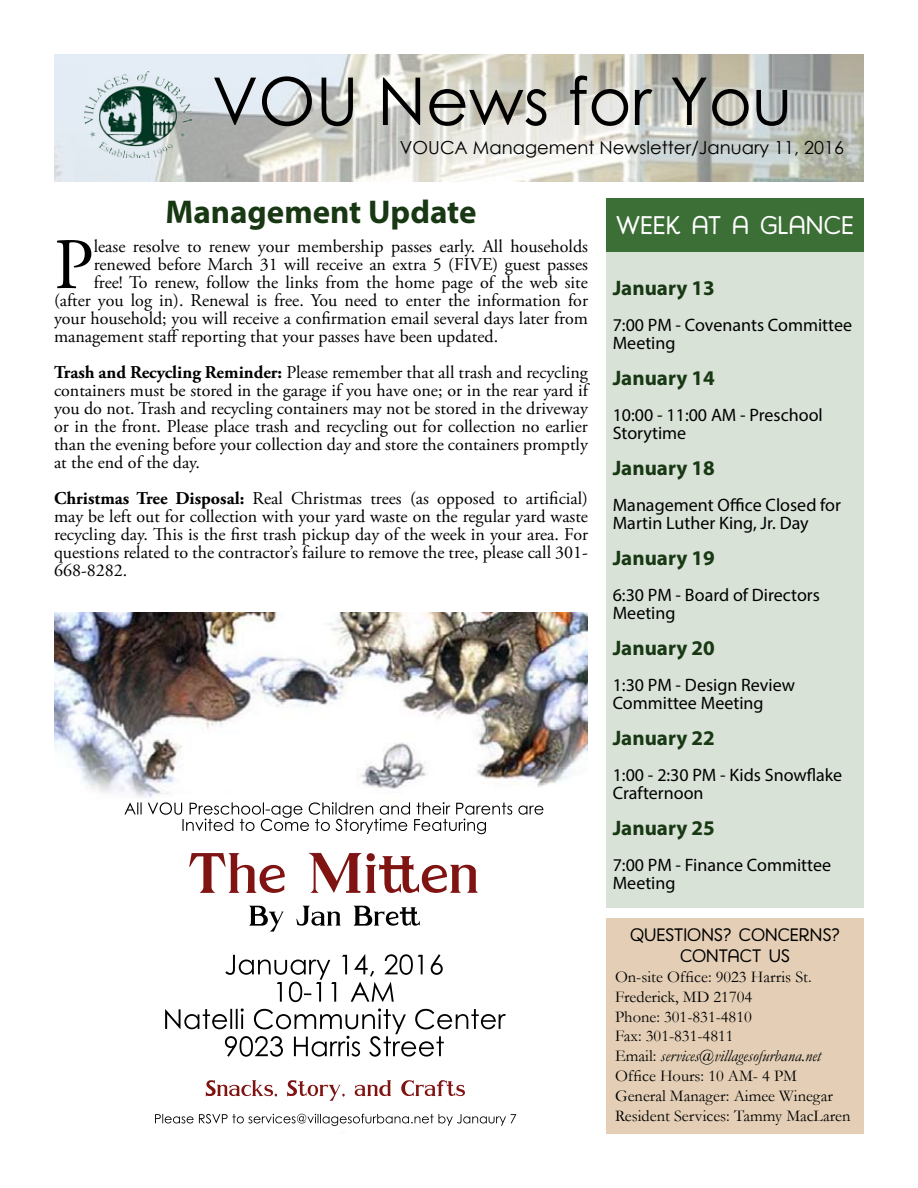
<style>
.page{position:relative;width:918px;height:1188px;background:#fff}
.page>*{position:absolute;margin:0;border:0;box-sizing:border-box;transform-origin:0 0}
.t1{font:72.3px "Adobe Garamond Pro";color:#000}
.t2{font:66px "Century Gothic";color:#000}
.t3{font:700 33px "Myriad Pro";color:#183813}
.t4{font:25.5px "Harman Retro";color:#fff}
.t5{font:700 21px "Myriad Pro";color:#183813}
.t6{font:18px/18px "Adobe Garamond Pro";color:#000;text-align:justify}
.t7{font:18px/18px "Myriad Pro";color:#000}
.t8{font:18px "Century Gothic";color:#000}
.t9{font:18px/21.6px "Harman Retro";color:#000;text-align:center}
.t10{font:16.5px/19.8px "Garamond";color:#000}
.s1{font-weight:700}
.s2{font-style:italic}
</style>
<div class="page">
<div style="left:606px;top:918px;width:258px;height:216px;background:#e4cfb6"></div>
<div style="left:606px;top:198px;width:258px;height:54px;background:#3c6f36"></div>
<img style="left:54px;top:54px;width:810px;height:127px">
<img style="left:84px;top:71px;width:107px;height:87px">
<img style="left:54px;top:612px;width:534px;height:514px">
<div style="left:606px;top:252px;width:258px;height:655px;background:#d8e2d7"></div>
<h2 class="t2" style="left:212px;top:55px;width:582px">VOU News for You</h2>
<p class="t8" style="left:400px;top:134px;width:446px">VOUCA Management Newsletter/January 11, 2016</p>
<h3 class="t3" style="left:165px;top:190px;width:313px">Management Update</h3>
<h1 class="t1" style="left:54px;top:222px;width:41px">P</h1>
<p class="t6" style="left:94px;top:238px;width:496px">lease resolve to renew your membership passes early. All households</p>
<p class="t6" style="left:94px;top:256px;width:496px">renewed before March 31 will receive an extra 5 (FIVE) guest passes</p>
<p class="t6" style="left:94px;top:274px;width:496px">free! To renew, follow the links from the home page of the web site</p>
<p class="t6" style="left:54px;top:292px;width:535px">(after you log in). Renewal is free. You need to enter the information for</p>
<p class="t6" style="left:54px;top:310px;width:536px">your household; you will receive a confirmation email several days later from</p>
<p class="t6" style="left:54px;top:328px;width:446px">management staff reporting that your passes have been updated.</p>
<p class="t6" style="left:54px;top:364px;width:536px"><span class="s1">Trash and Recycling Reminder:</span> Please remember that all trash and recycling containers must be stored in the garage if you have one; or in the rear yard if you do not. Trash and recycling containers may not be stored in the driveway or in the front. Please place trash and recycling out for collection no earlier than the evening before your collection day and store the containers promptly at the end of the day.</p>
<p class="t6" style="left:54px;top:490px;width:536px"><span class="s1">Christmas Tree Disposal:</span> Real Christmas trees (as opposed to artificial) may be left out for collection with your yard waste on the regular yard waste recycling day. This is the first trash pickup day of the week in your area. For questions related to the contractor’s failure to remove the tree, please call 301- 668-8282.</p>
<h3 class="t4" style="left:616px;top:211px;width:239px">WEEK AT A GLANCE</h3>
<p class="t5" style="left:613px;top:274px;width:104px">January 13</p>
<p class="t7" style="left:613px;top:315px;width:241px">7:00 PM - Covenants Committee<br>Meeting</p>
<p class="t5" style="left:613px;top:364px;width:104px">January 14</p>
<p class="t7" style="left:613px;top:405px;width:212px">10:00 - 11:00 AM - Preschool<br>Storytime</p>
<p class="t5" style="left:613px;top:454px;width:104px">January 18</p>
<p class="t7" style="left:613px;top:495px;width:230px">Management Office Closed for<br>Martin Luther King, Jr. Day</p>
<p class="t5" style="left:613px;top:544px;width:104px">January 19</p>
<p class="t7" style="left:613px;top:585px;width:209px">6:30 PM - Board of Directors<br>Meeting</p>
<p class="t5" style="left:613px;top:634px;width:104px">January 20</p>
<p class="t7" style="left:613px;top:675px;width:184px">1:30 PM - Design Review<br>Committee Meeting</p>
<p class="t5" style="left:613px;top:724px;width:104px">January 22</p>
<p class="t7" style="left:613px;top:765px;width:231px">1:00 - 2:30 PM - Kids Snowflake<br>Crafternoon</p>
<p class="t5" style="left:613px;top:814px;width:104px">January 25</p>
<p class="t7" style="left:613px;top:855px;width:220px">7:00 PM - Finance Committee<br>Meeting</p>
<p class="t9" style="left:630px;top:924px;width:211px">QUESTIONS? CONCERNS?<br>CONTACT US</p>
<p class="t10" style="left:615px;top:966px;width:237px">On-site Office: 9023 Harris St.<br>Frederick, MD 21704<br>Phone: 301-831-4810<br>Fax: 301-831-4811<br>Email: <span class="s2">services@villagesofurbana.net<br></span>Office Hours: 10 AM- 4 PM<br>General Manager: Aimee Winegar<br>Resident Services: Tammy MacLaren</p>
</div>
